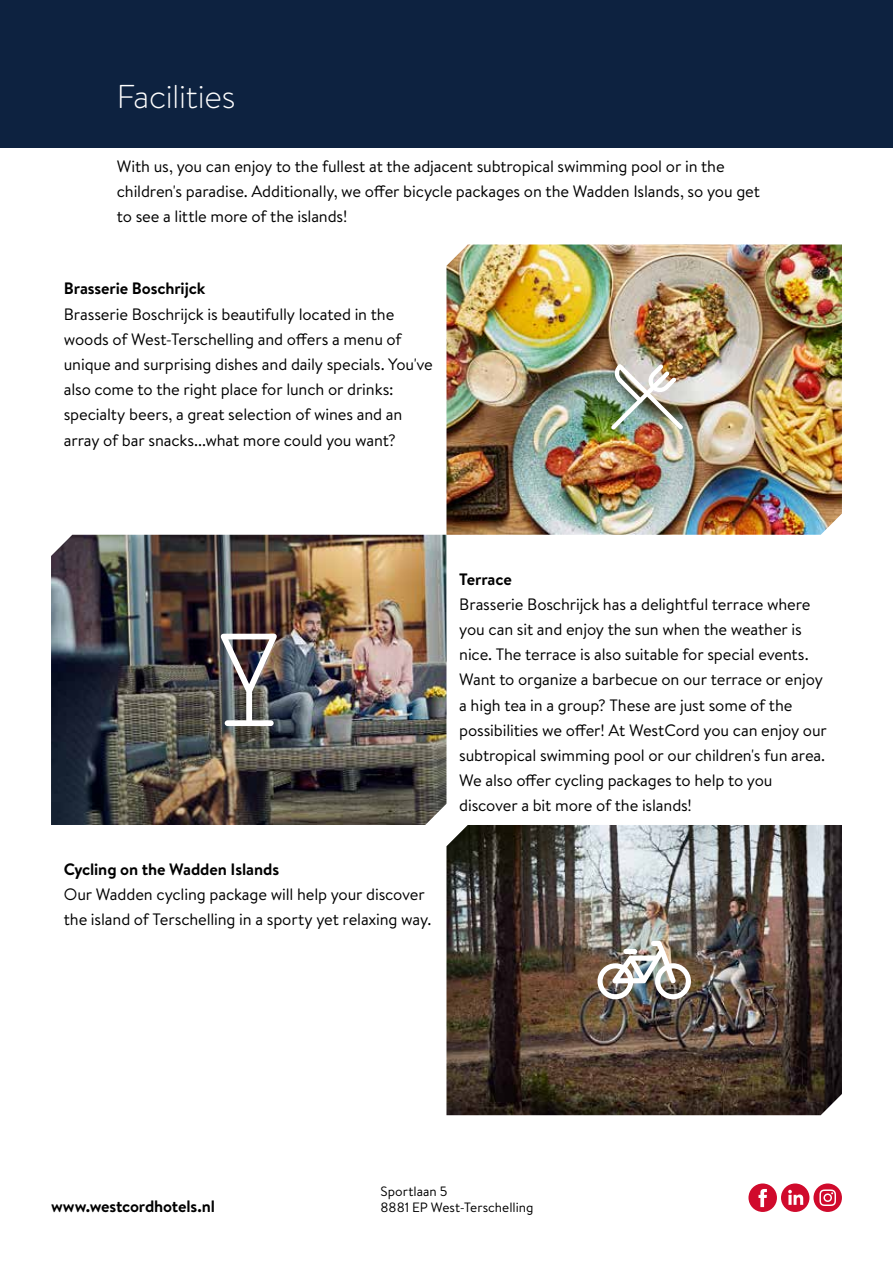
<style>
.page{position:relative;width:893px;height:1263px;background:#fff}
.page>*{position:absolute;margin:0;border:0;box-sizing:border-box;transform-origin:0 0}
.t1{font:300 33px "Brandon Text";letter-spacing:-.01em;color:#fff}
.t2{font:16.5px/25.2px "Brandon Text";letter-spacing:-.01em;color:#000}
.t3{font:700 16.5px "Brandon Text";letter-spacing:-.01em;color:#000}
.t4{font:13.5px "Brandon Text";color:#000}
</style>
<div class="page">
<img style="left:446px;top:244px;width:396px;height:291px">
<img style="left:446px;top:825px;width:396px;height:290px">
<img style="left:51px;top:535px;width:395px;height:290px">
<div style="left:0;top:0;width:893px;height:148px;background:#0d2240"></div>
<img style="left:611px;top:364px;width:72px;height:65px">
<div style="left:246px;top:691px;width:6px;height:35px;background:#fff;border-radius:3px"></div>
<div style="left:225px;top:720px;width:49px;height:6px;background:#fff;border-radius:3px"></div>
<img style="left:221px;top:634px;width:56px;height:60px">
<img style="left:597px;top:941px;width:94px;height:58px">
<div style="left:623px;top:949px;width:14px;height:5px;background:#fff;border-radius:3px"></div>
<svg style="left:748px;top:1183px;width:94px;height:29px"></svg>
<h1 class="t1" style="left:117px;top:74px;width:120px">Facilities</h1>
<p class="t2" style="left:117px;top:153px;width:644px">With us, you can enjoy to the fullest at the adjacent subtropical swimming pool or in the children's paradise. Additionally, we offer bicycle packages on the Wadden Islands, so you get to see a little more of the islands!</p>
<p class="t3" style="left:64px;top:277px;width:143px">Brasserie Boschrijck</p>
<p class="t2" style="left:64px;top:301px;width:371px">Brasserie Boschrijck is beautifully located in the woods of West-Terschelling and offers a menu of unique and surprising dishes and daily specials. You've also come to the right place for lunch or drinks: specialty beers, a great selection of wines and an array of bar snacks...what more could you want?</p>
<p class="t3" style="left:64px;top:857px;width:217px">Cycling on the Wadden Islands</p>
<p class="t2" style="left:64px;top:881px;width:369px">Our Wadden cycling package will help your discover the island of Terschelling in a sporty yet relaxing way.</p>
<p class="t3" style="left:459px;top:567px;width:54px">Terrace</p>
<p class="t2" style="left:459px;top:591px;width:369px">Brasserie Boschrijck has a delightful terrace where you can sit and enjoy the sun when the weather is nice. The terrace is also suitable for special events.<br>Want to organize a barbecue on our terrace or enjoy a high tea in a group? These are just some of the possibilities we offer! At WestCord you can enjoy our subtropical swimming pool or our children's fun area.<br>We also offer cycling packages to help to you discover a bit more of the islands!</p>
<p class="t4" style="left:381px;top:1182px;width:68px">Sportlaan 5</p>
<p class="t3" style="left:51px;top:1195px;width:166px">www.westcordhotels.nl</p>
<p class="t4" style="left:381px;top:1198px;width:154px">8881 EP West-Terschelling</p>
</div>
